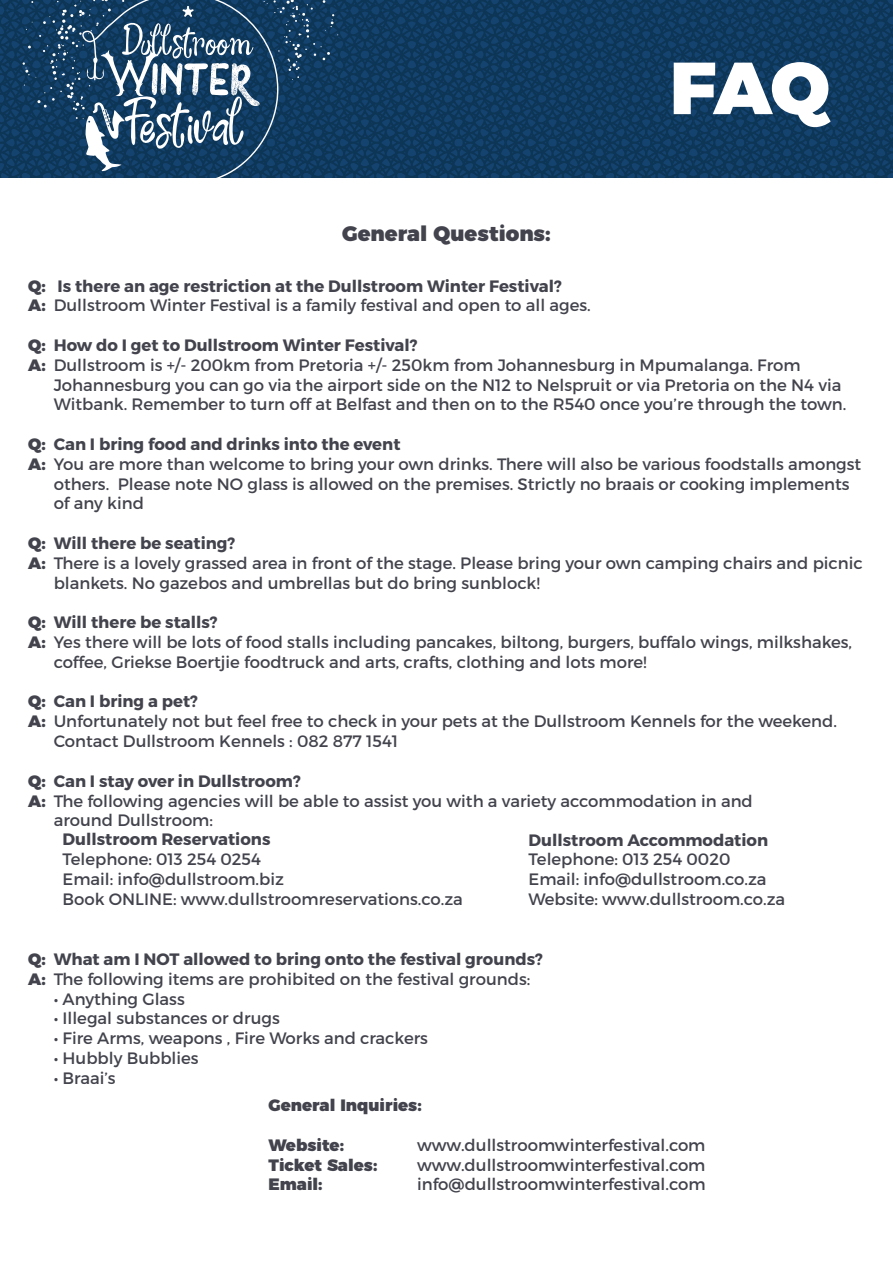
<style>
.page{position:relative;width:893px;height:1263px;background:#fff}
.page>*{position:absolute;margin:0;border:0;box-sizing:border-box;transform-origin:0 0}
.t1{font:900 73.5px "Montserrat";color:#fff}
.t2{font:900 21px "Montserrat";color:#42434c}
.t3{font:16.5px/19.8px "Montserrat";color:#42434c}
.t4{font:700 16.5px "Montserrat";color:#42434c}
.t5{font:900 16.5px "Montserrat";color:#42434c}
.s1{font-weight:900}
.s2{font-weight:700}
</style>
<div class="page">
<svg style="left:0;top:0;width:893px;height:178px;background:#1b4467"></svg>
<h1 class="t1" style="left:670px;top:26px;width:161px">FAQ</h1>
<p class="t2" style="left:342px;top:216px;width:210px">General Questions:</p>
<p class="t3" style="left:28px;top:276px;width:564px"><span class="s1">Q:</span> <span class="s2">Is there an age restriction at the Dullstroom Winter Festival?<br></span><span class="s1">A:</span> Dullstroom Winter Festival is a family festival and open to all ages.</p>
<p class="t4" style="left:28px;top:335px;width:391px"><span class="s1">Q:</span> How do I get to Dullstroom Winter Festival?</p>
<p class="t3" style="left:28px;top:355px;width:774px"><span class="s1">A:</span> Dullstroom is +/- 200km from Pretoria +/- 250km from Johannesburg in Mpumalanga. From</p>
<p class="t3" style="left:54px;top:375px;width:789px">Johannesburg you can go via the airport side on the N12 to Nelspruit or via Pretoria on the N4 via</p>
<p class="t3" style="left:54px;top:395px;width:794px">Witbank. Remember to turn off at Belfast and then on to the R540 once you’re through the town.</p>
<p class="t4" style="left:28px;top:434px;width:374px"><span class="s1">Q:</span> Can I bring food and drinks into the event</p>
<p class="t3" style="left:28px;top:454px;width:835px"><span class="s1">A:</span> You are more than welcome to bring your own drinks. There will also be various foodstalls amongst</p>
<p class="t3" style="left:54px;top:474px;width:797px">others. Please note NO glass is allowed on the premises. Strictly no braais or cooking implements</p>
<p class="t3" style="left:54px;top:494px;width:92px">of any kind</p>
<p class="t4" style="left:28px;top:533px;width:209px"><span class="s1">Q:</span> Will there be seating?</p>
<p class="t3" style="left:28px;top:553px;width:836px"><span class="s1">A:</span> There is a lovely grassed area in front of the stage. Please bring your own camping chairs and picnic</p>
<p class="t3" style="left:54px;top:573px;width:488px">blankets. No gazebos and umbrellas but do bring sunblock!</p>
<p class="t4" style="left:28px;top:612px;width:191px"><span class="s1">Q:</span> Will there be stalls?</p>
<p class="t3" style="left:28px;top:632px;width:825px"><span class="s1">A:</span> Yes there will be lots of food stalls including pancakes, biltong, burgers, buffalo wings, milkshakes,</p>
<p class="t3" style="left:54px;top:652px;width:594px">coffee, Griekse Boertjie foodtruck and arts, crafts, clothing and lots more!</p>
<p class="t4" style="left:28px;top:691px;width:171px"><span class="s1">Q:</span> Can I bring a pet?</p>
<p class="t3" style="left:28px;top:711px;width:810px"><span class="s1">A:</span> Unfortunately not but feel free to check in your pets at the Dullstroom Kennels for the weekend.</p>
<p class="t3" style="left:54px;top:731px;width:346px">Contact Dullstroom Kennels : 082 877 1541</p>
<p class="t4" style="left:28px;top:771px;width:274px"><span class="s1">Q:</span> Can I stay over in Dullstroom?</p>
<p class="t3" style="left:28px;top:791px;width:726px"><span class="s1">A:</span> The following agencies will be able to assist you with a variety accommodation in and</p>
<p class="t3" style="left:54px;top:810px;width:161px">around Dullstroom:</p>
<p class="t4" style="left:63px;top:829px;width:209px">Dullstroom Reservations</p>
<p class="t3" style="left:63px;top:849px;width:402px">Telephone: 013 254 0254<br>Email: info@dullstroom.biz<br>Book ONLINE: www.dullstroomreservations.co.za</p>
<p class="t4" style="left:529px;top:829px;width:241px">Dullstroom Accommodation</p>
<p class="t3" style="left:529px;top:850px;width:258px">Telephone: 013 254 0020<br>Email: info@dullstroom.co.za<br>Website: www.dullstroom.co.za</p>
<p class="t3" style="left:28px;top:949px;width:516px"><span class="s1">Q:</span> <span class="s2">What am I NOT allowed to bring onto the festival grounds?<br></span><span class="s1">A:</span> The following items are prohibited on the festival grounds:</p>
<p class="t3" style="left:54px;top:989px;width:133px">• Anything Glass</p>
<p class="t3" style="left:54px;top:1008px;width:228px">• Illegal substances or drugs</p>
<p class="t3" style="left:54px;top:1028px;width:376px">• Fire Arms, weapons , Fire Works and crackers</p>
<p class="t3" style="left:54px;top:1048px;width:146px">• Hubbly Bubblies</p>
<p class="t3" style="left:54px;top:1068px;width:64px">• Braai’s</p>
<p class="t5" style="left:269px;top:1091px;width:155px">General Inquiries:</p>
<p class="t5" style="left:269px;top:1131px;width:77px">Website:</p>
<p class="t3" style="left:417px;top:1135px;width:290px">www.dullstroomwinterfestival.com</p>
<p class="t5" style="left:269px;top:1151px;width:110px">Ticket Sales:</p>
<p class="t3" style="left:417px;top:1155px;width:290px">www.dullstroomwinterfestival.com</p>
<p class="t5" style="left:269px;top:1171px;width:56px">Email:</p>
<p class="t3" style="left:417px;top:1174px;width:290px">info@dullstroomwinterfestival.com</p>
</div>
